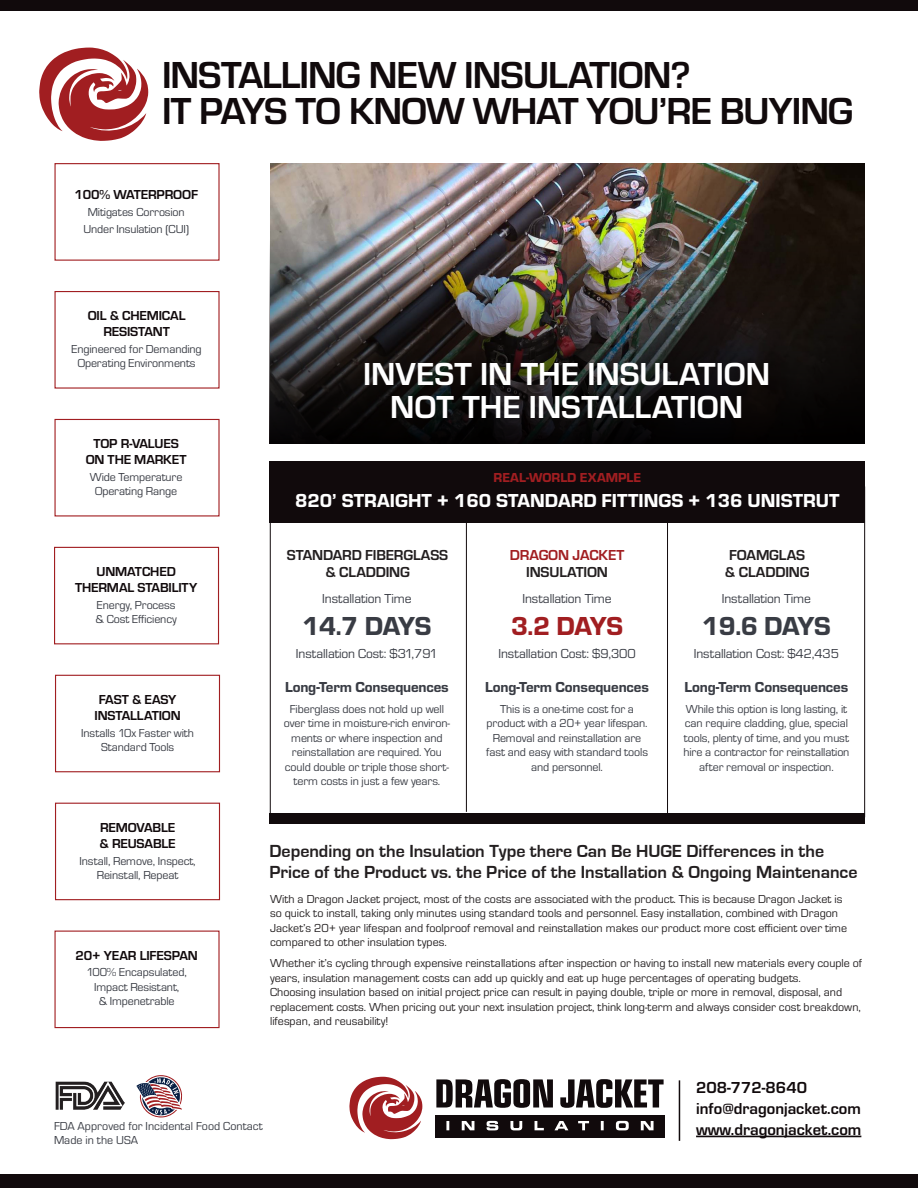
<style>
.page{position:relative;width:918px;height:1188px;background:#fff}
.page>*{position:absolute;margin:0;border:0;box-sizing:border-box;transform-origin:0 0}
.t1{font:700 39px "Eurostile";letter-spacing:-.025em;color:#110a0c}
.t2{font:700 33px "Eurostile";color:#fff}
.t3{font:27px "Eurostile Hea";letter-spacing:-.02em;color:#393c44}
.t4{font:27px "Eurostile Hea";color:#a11e21}
.t5{font:19.5px "Eurostile Hea";color:#fff}
.t6{font:700 18px/21.6px "Eurostile";color:#231f20}
.t7{font:700 16.5px "Eurostile";color:#110a0c}
.t8{font:15px "Eurostile Hea";letter-spacing:-.01em;color:#393c44}
.t9{font:700 15px "Eurostile";letter-spacing:-.01em;color:#231f20}
.t10{font:700 15px "Eurostile";letter-spacing:-.01em;color:#a11e21}
.t11{font:700 13.5px/16.2px "Eurostile";letter-spacing:-.01em;color:#110a0c;text-align:center}
.t12{font:13.5px "Eurostile TOT";letter-spacing:-.01em;color:#393c44}
.t13{font:13.5px "Eurostile Hea";color:#a11e21}
.t14{font:12px/14.4px "Eurostile TOT";color:#231f20}
.t15{font:12px/14.4px "Eurostile TOT";letter-spacing:-.01em;color:#393c44;text-align:center}
</style>
<div class="page">
<img style="left:270px;top:163px;width:595px;height:51px">
<img style="left:270px;top:214px;width:595px;height:230px">
<div style="left:0;top:1174px;width:918px;height:14px;background:#110a0c"></div>
<svg style="left:136px;top:1075px;width:47px;height:43px"></svg>
<img style="left:56px;top:1081px;width:69px;height:29px">
<svg style="left:39px;top:48px;width:109px;height:93px"></svg>
<div style="left:0;top:0;width:918px;height:10px;background:#110a0c"></div>
<svg style="left:349px;top:1077px;width:73px;height:62px"></svg>
<svg style="left:436px;top:1079px;width:228px;height:29px"></svg>
<div style="left:435px;top:1115px;width:230px;height:23px;background:#110a0c"></div>
<svg style="left:446px;top:1121px;width:208px;height:9px"></svg>
<hr style="left:696px;top:1136px;width:165px;height:1px;background:#110a0c">
<hr style="left:679px;top:1080px;width:1px;height:61px;background:#110a0c">
<div style="left:54px;top:291px;width:166px;height:98px;border:1px solid #a11e21"></div>
<div style="left:54px;top:163px;width:166px;height:98px;border:1px solid #a11e21"></div>
<div style="left:54px;top:419px;width:166px;height:97px;border:1px solid #a11e21"></div>
<div style="left:54px;top:547px;width:165px;height:97px;border:1px solid #a11e21"></div>
<div style="left:55px;top:675px;width:165px;height:97px;border:1px solid #a11e21"></div>
<div style="left:55px;top:803px;width:165px;height:97px;border:1px solid #a11e21"></div>
<div style="left:54px;top:931px;width:166px;height:97px;border:1px solid #a11e21"></div>
<div style="left:270px;top:461px;width:595px;height:62px;background:#110a0c"></div>
<div style="left:270px;top:813px;width:595px;height:11px;background:#110a0c"></div>
<hr style="left:466px;top:514px;width:1px;height:298px;background:#110a0c">
<hr style="left:667px;top:519px;width:1px;height:298px;background:#110a0c">
<p class="t1" style="left:162px;top:54px;width:530px">INSTALLING NEW INSULATION?</p>
<p class="t1" style="left:162px;top:90px;width:693px">IT PAYS TO KNOW WHAT YOU’RE BUYING</p>
<p class="t11" style="left:75px;top:187px;width:125px">100% WATERPROOF</p>
<p class="t15" style="left:88px;top:205px;width:98px">Mitigates Corrosion</p>
<p class="t15" style="left:84px;top:222px;width:107px">Under Insulation (CUI)</p>
<p class="t11" style="left:88px;top:308px;width:99px">OIL &amp; CHEMICAL</p>
<p class="t11" style="left:103px;top:324px;width:68px">RESISTANT</p>
<p class="t15" style="left:72px;top:342px;width:132px">Engineered for Demanding</p>
<p class="t15" style="left:78px;top:357px;width:119px">Operating Environments</p>
<p class="t11" style="left:93px;top:436px;width:87px">TOP R-VALUES</p>
<p class="t11" style="left:86px;top:452px;width:102px">ON THE MARKET</p>
<p class="t15" style="left:90px;top:470px;width:94px">Wide Temperature</p>
<p class="t15" style="left:95px;top:484px;width:84px">Operating Range</p>
<p class="t11" style="left:75px;top:563px;width:124px">UNMATCHED<br>THERMAL STABILITY</p>
<p class="t15" style="left:96px;top:598px;width:83px;text-align:left">Energy, Process &amp; Cost Efficiency</p>
<p class="t11" style="left:99px;top:691px;width:79px">FAST &amp; EASY</p>
<p class="t11" style="left:95px;top:708px;width:88px">INSTALLATION</p>
<p class="t15" style="left:81px;top:726px;width:114px">Installs 10x Faster with</p>
<p class="t15" style="left:101px;top:740px;width:75px">Standard Tools</p>
<p class="t11" style="left:100px;top:819px;width:77px">REMOVABLE</p>
<p class="t11" style="left:100px;top:835px;width:78px">&amp; REUSABLE</p>
<p class="t15" style="left:80px;top:854px;width:118px">Install, Remove, Inspect,</p>
<p class="t15" style="left:97px;top:868px;width:83px">Reinstall, Repeat</p>
<p class="t11" style="left:76px;top:947px;width:124px">20+ YEAR LIFESPAN</p>
<p class="t15" style="left:87px;top:965px;width:102px">100% Encapsulated,</p>
<p class="t15" style="left:94px;top:980px;width:87px">Impact Resistant,</p>
<p class="t15" style="left:99px;top:994px;width:77px">&amp; Impenetrable</p>
<p class="t2" style="left:363px;top:356px;width:409px">INVEST IN THE INSULATION</p>
<p class="t2" style="left:390px;top:389px;width:354px">NOT THE INSTALLATION</p>
<p class="t13" style="left:494px;top:470px;width:149px">REAL-WORLD EXAMPLE</p>
<p class="t5" style="left:295px;top:490px;width:546px">820’ STRAIGHT + 160 STANDARD FITTINGS + 136 UNISTRUT</p>
<p class="t9" style="left:287px;top:547px;width:163px">STANDARD FIBERGLASS</p>
<p class="t9" style="left:325px;top:564px;width:86px">&amp; CLADDING</p>
<p class="t12" style="left:322px;top:591px;width:91px">Installation Time</p>
<p class="t3" style="left:302px;top:611px;width:130px">14.7 DAYS</p>
<p class="t12" style="left:296px;top:647px;width:143px">Installation Cost: $31,791</p>
<p class="t8" style="left:285px;top:679px;width:165px">Long-Term Consequences</p>
<p class="t15" style="left:284px;top:702px;width:168px">Fiberglass does not hold up well over time in moisture-rich environ&shy;ments or where inspection and reinstallation are required. You could double or triple those short&shy;term costs in just a few years.</p>
<p class="t10" style="left:510px;top:547px;width:116px">DRAGON JACKET</p>
<p class="t9" style="left:526px;top:564px;width:83px">INSULATION</p>
<p class="t12" style="left:522px;top:591px;width:91px">Installation Time</p>
<p class="t4" style="left:511px;top:611px;width:113px">3.2 DAYS</p>
<p class="t12" style="left:499px;top:647px;width:139px">Installation Cost: $9,300</p>
<p class="t8" style="left:485px;top:679px;width:165px">Long-Term Consequences</p>
<p class="t15" style="left:486px;top:702px;width:163px">This is a one-time cost for a product with a 20+ year lifespan.<br>Removal and reinstallation are fast and easy with standard tools and personnel.</p>
<p class="t9" style="left:729px;top:547px;width:77px">FOAMGLAS</p>
<p class="t9" style="left:725px;top:564px;width:86px">&amp; CLADDING</p>
<p class="t12" style="left:722px;top:591px;width:91px">Installation Time</p>
<p class="t3" style="left:702px;top:611px;width:130px">19.6 DAYS</p>
<p class="t12" style="left:694px;top:647px;width:147px">Installation Cost: $42,435</p>
<p class="t8" style="left:685px;top:679px;width:165px">Long-Term Consequences</p>
<p class="t15" style="left:683px;top:702px;width:168px">While this option is long lasting, it can require cladding, glue, special tools, plenty of time, and you must hire a contractor for reinstallation after removal or inspection.</p>
<p class="t6" style="left:270px;top:840px;width:590px">Depending on the Insulation Type there Can Be HUGE Differences in the<br>Price of the Product vs. the Price of the Installation &amp; Ongoing Maintenance</p>
<p class="t14" style="left:270px;top:892px;width:579px">With a Dragon Jacket project, most of the costs are associated with the product. This is because Dragon Jacket is so quick to install, taking only minutes using standard tools and personnel. Easy installation, combined with Dragon Jacket’s 20+ year lifespan and foolproof removal and reinstallation makes our product more cost efficient over time compared to other insulation types.</p>
<p class="t14" style="left:270px;top:956px;width:594px">Whether it’s cycling through expensive reinstallations after inspection or having to install new materials every couple of years, insulation management costs can add up quickly and eat up huge percentages of operating budgets.</p>
<p class="t14" style="left:270px;top:985px;width:592px">Choosing insulation based on initial project price can result in paying double, triple or more in removal, disposal, and replacement costs. When pricing out your next insulation project, think long-term and always consider cost breakdown, lifespan, and reusability!</p>
<p class="t15" style="left:54px;top:1119px;width:210px">FDA Approved for Incidental Food Contact</p>
<p class="t15" style="left:54px;top:1134px;width:86px">Made in the USA</p>
<p class="t7" style="left:696px;top:1078px;width:112px">208-772-8640</p>
<p class="t7" style="left:696px;top:1099px;width:166px">info@dragonjacket.com</p>
<p class="t7" style="left:696px;top:1120px;width:167px">www.dragonjacket.com</p>
</div>
